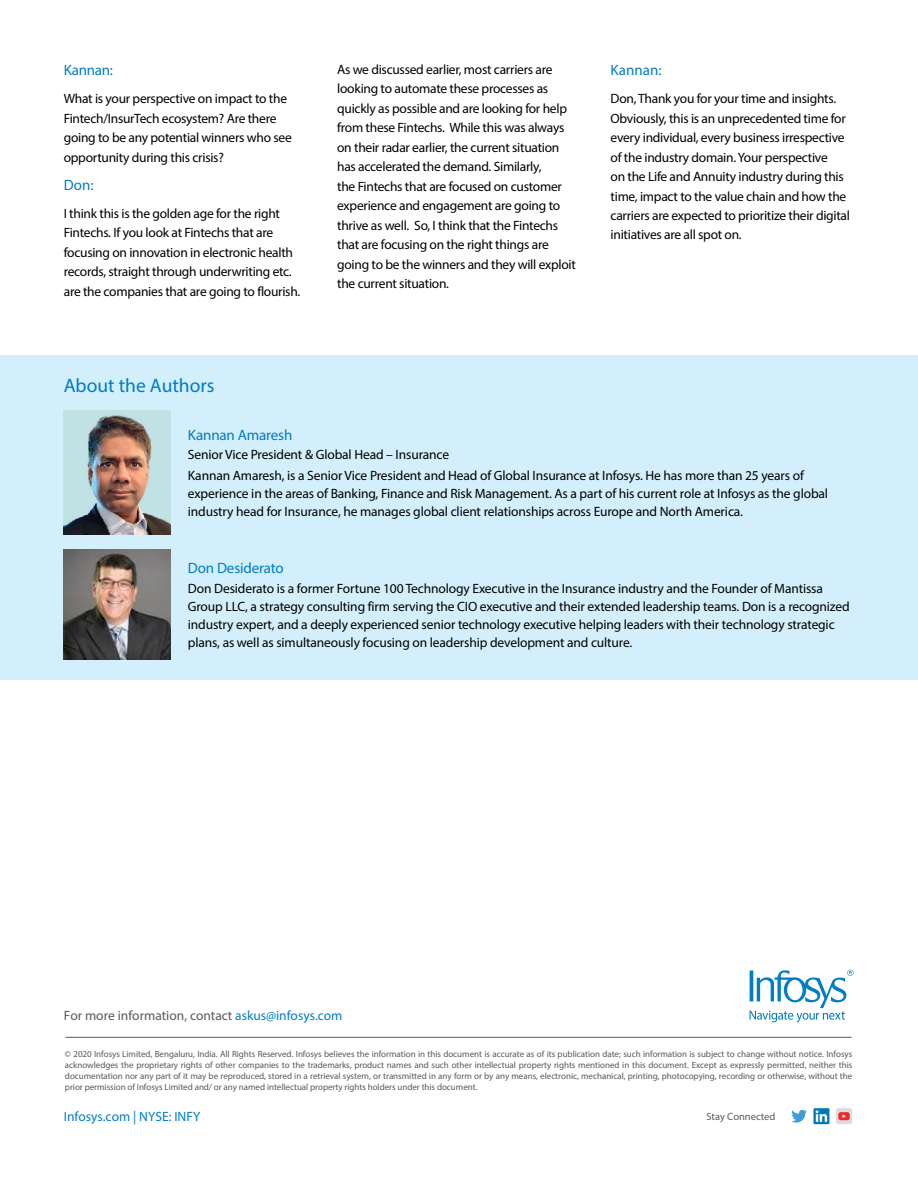
<style>
.page{position:relative;width:918px;height:1188px;background:#fff}
.page>*{position:absolute;margin:0;border:0;box-sizing:border-box;transform-origin:0 0}
.t1{font:19.5px "Myriad Pro";color:#007dc3}
.t2{font:15px "Myriad Pro";letter-spacing:-.01em;color:#007cc3}
.t3{font:13.5px/19.5px "Myriad Pro";letter-spacing:-.02em;color:#000}
.t4{font:13.5px "Myriad Pro";color:#58595b}
.t5{font:13.5px "Myriad Pro";color:#007dc3}
.t6{font:10.5px "Myriad Pro";color:#58595b}
.t7{font:9px/10.8px "Myriad Pro";letter-spacing:-.005em;color:#58595b;text-align:justify}
.s1{color:#007dc3}
</style>
<div class="page">
<svg style="left:791px;top:1110px;width:16px;height:13px"></svg>
<svg style="left:813px;top:1108px;width:16px;height:16px"></svg>
<svg style="left:816px;top:1110px;width:11px;height:12px"></svg>
<div style="left:836px;top:1108px;width:16px;height:16px;background:#dcdcdf;border-radius:2px"></div>
<svg style="left:838px;top:1112px;width:12px;height:8px"></svg>
<svg style="left:750px;top:970px;width:104px;height:53px"></svg>
<hr style="left:65px;top:1037px;width:787px;height:1px;background:#58595b">
<div style="left:0;top:355px;width:918px;height:325px;background:#d4effc"></div>
<img style="left:64px;top:411px;width:106px;height:123px">
<img style="left:64px;top:550px;width:106px;height:109px">
<p class="t2" style="left:64px;top:61px;width:51px">Kannan:</p>
<p class="t3" style="left:64px;top:89px;width:230px">What is your perspective on impact to the Fintech/InsurTech ecosystem? Are there going to be any potential winners who see opportunity during this crisis?</p>
<p class="t2" style="left:64px;top:175px;width:31px">Don:</p>
<p class="t3" style="left:64px;top:203px;width:238px">I think this is the golden age for the right Fintechs. If you look at Fintechs that are focusing on innovation in electronic health records, straight through underwriting etc. are the companies that are going to flourish.</p>
<h1 class="t1" style="left:64px;top:373px;width:152px">About the Authors</h1>
<p class="t2" style="left:188px;top:426px;width:106px">Kannan Amaresh</p>
<p class="t3" style="left:337px;top:59px;width:240px">As we discussed earlier, most carriers are looking to automate these processes as quickly as possible and are looking for help from these Fintechs. While this was always on their radar earlier, the current situation has accelerated the demand. Similarly,<br>the Fintechs that are focused on customer experience and engagement are going to thrive as well. So, I think that the Fintechs that are focusing on the right things are going to be the winners and they will exploit the current situation.</p>
<p class="t2" style="left:611px;top:61px;width:52px">Kannan:</p>
<p class="t3" style="left:611px;top:89px;width:241px">Don, Thank you for your time and insights.<br>Obviously, this is an unprecedented time for every individual, every business irrespective of the industry domain. Your perspective<br>on the Life and Annuity industry during this time, impact to the value chain and how the carriers are expected to prioritize their digital initiatives are all spot on.</p>
<p class="t3" style="left:188px;top:445px;width:263px">Senior Vice President &amp; Global Head – Insurance</p>
<p class="t3" style="left:188px;top:467px;width:642px;line-height:18px">Kannan Amaresh, is a Senior Vice President and Head of Global Insurance at Infosys. He has more than 25 years of experience in the areas of Banking, Finance and Risk Management. As a part of his current role at Infosys as the global industry head for Insurance, he manages global client relationships across Europe and North America.</p>
<p class="t2" style="left:188px;top:559px;width:97px">Don Desiderato</p>
<p class="t3" style="left:188px;top:579px;width:663px;line-height:18px">Don Desiderato is a former Fortune 100 Technology Executive in the Insurance industry and the Founder of Mantissa Group LLC, a strategy consulting firm serving the CIO executive and their extended leadership teams. Don is a recognized industry expert, and a deeply experienced senior technology executive helping leaders with their technology strategic plans, as well as simultaneously focusing on leadership development and culture.</p>
<p class="t4" style="left:64px;top:1007px;width:280px">For more information, contact <span class="s1">askus@infosys.com</span></p>
<p class="t7" style="left:65px;top:1049px;width:789px">© 2020 Infosys Limited, Bengaluru, India. All Rights Reserved. Infosys believes the information in this document is accurate as of its publication date; such information is subject to change without notice. Infosys acknowledges the proprietary rights of other companies to the trademarks, product names and such other intellectual property rights mentioned in this document. Except as expressly permitted, neither this documentation nor any part of it may be reproduced, stored in a retrieval system, or transmitted in any form or by any means, electronic, mechanical, printing, photocopying, recording or otherwise, without the prior permission of Infosys Limited and/ or any named intellectual property rights holders under this document.</p>
<p class="t5" style="left:64px;top:1108px;width:138px">Infosys.com | NYSE: INFY</p>
<p class="t6" style="left:706px;top:1110px;width:70px">Stay Connected</p>
</div>
